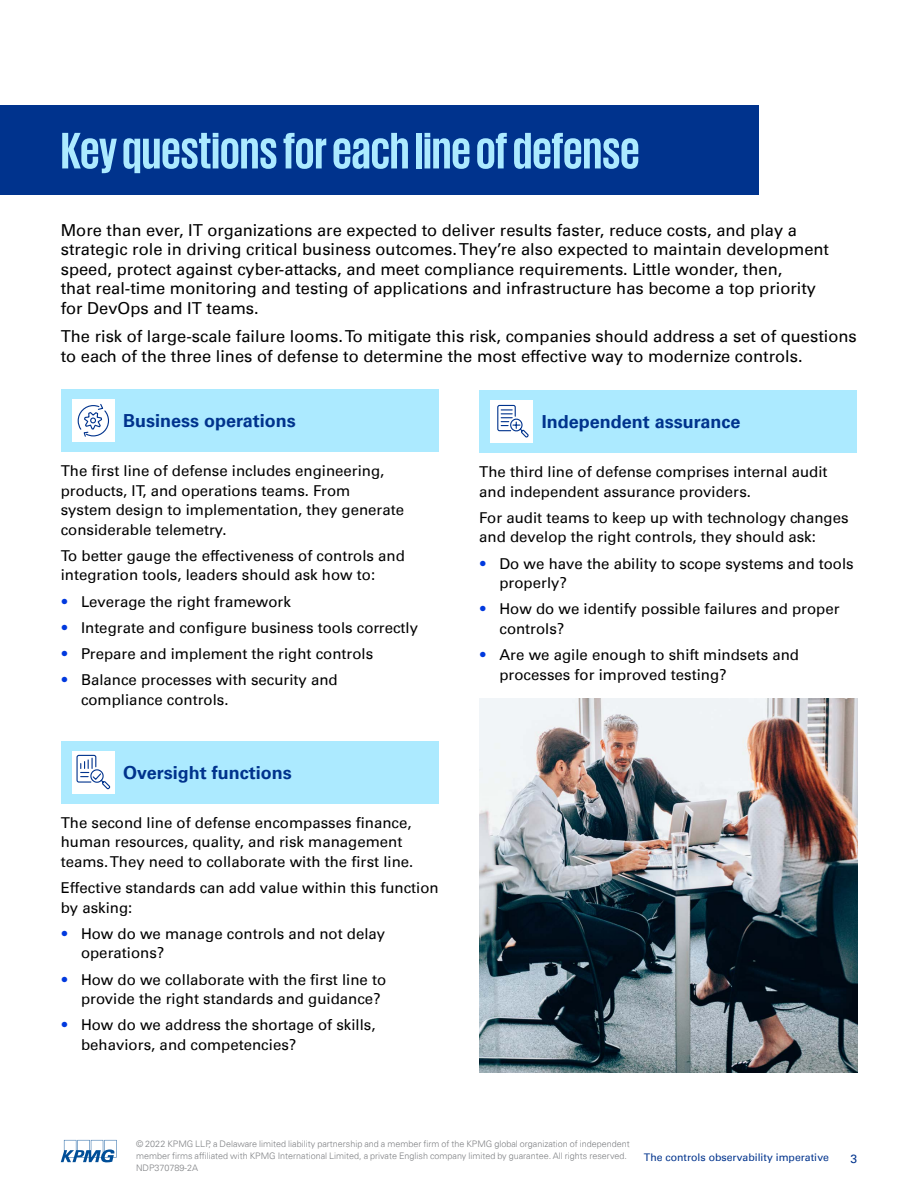
<style>
.page{position:relative;width:918px;height:1188px;background:#fff}
.page>*{position:absolute;margin:0;border:0;box-sizing:border-box;transform-origin:0 0}
.t1{font:700 52.5px "KPMG";color:#aceaff}
.t2{font:700 18px "Univers 65";color:#00338d}
.t3{font:16.5px/19.5px "Univers 55 Roman";color:#000}
.t4{font:15px/19.5px "Univers 55 Roman";color:#000}
.t5{font:12px "Univers 55 Roman";color:#00338d}
.t6{font:10.5px "Univers 55 Roman";color:#00338d}
.t7{font:300 9px/12px "Univers 45";color:#808285}
.s1{font-family:"Univers 45";font-weight:300;color:#0139de}
</style>
<div class="page">
<div style="left:0;top:105px;width:758px;height:90px;background:#00338d"></div>
<div style="left:61px;top:389px;width:378px;height:62px;background:#aceaff"></div>
<div style="left:72px;top:399px;width:43px;height:42px;background:#fff"></div>
<div style="left:479px;top:390px;width:378px;height:62px;background:#aceaff"></div>
<div style="left:490px;top:400px;width:43px;height:42px;background:#fff"></div>
<div style="left:61px;top:741px;width:378px;height:62px;background:#aceaff"></div>
<div style="left:72px;top:751px;width:43px;height:42px;background:#fff"></div>
<img style="left:479px;top:699px;width:378px;height:373px">
<svg style="left:77px;top:404px;width:33px;height:33px"></svg>
<svg style="left:497px;top:404px;width:32px;height:34px"></svg>
<svg style="left:76px;top:754px;width:35px;height:36px"></svg>
<svg style="left:61px;top:1140px;width:56px;height:22px"></svg>
<h1 class="t1" style="left:61px;top:124px;width:580px">Key questions for each line of defense</h1>
<p class="t3" style="left:61px;top:220px;width:770px">More than ever, IT organizations are expected to deliver results faster, reduce costs, and play a strategic role in driving critical business outcomes. They’re also expected to maintain development speed, protect against cyber-attacks, and meet compliance requirements. Little wonder, then,<br>that real-time monitoring and testing of applications and infrastructure has become a top priority for DevOps and IT teams.</p>
<p class="t3" style="left:61px;top:327px;width:798px">The risk of large-scale failure looms. To mitigate this risk, companies should address a set of questions to each of the three lines of defense to determine the most effective way to modernize controls.</p>
<p class="t2" style="left:123px;top:410px;width:174px">Business operations</p>
<p class="t2" style="left:542px;top:411px;width:200px">Independent assurance</p>
<p class="t4" style="left:61px;top:461px;width:345px">The first line of defense includes engineering, products, IT, and operations teams. From system design to implementation, they generate considerable telemetry.</p>
<p class="t4" style="left:61px;top:546px;width:346px">To better gauge the effectiveness of controls and integration tools, leaders should ask how to:</p>
<p class="t4" style="left:61px;top:592px;width:232px"><span class="s1">•</span> Leverage the right framework</p>
<p class="t4" style="left:61px;top:618px;width:359px"><span class="s1">•</span> Integrate and configure business tools correctly</p>
<p class="t4" style="left:61px;top:644px;width:314px"><span class="s1">•</span> Prepare and implement the right controls</p>
<p class="t4" style="left:81px;top:670px;width:258px;text-indent:-20px"><span class="s1">•</span> Balance processes with security and compliance controls.</p>
<p class="t2" style="left:123px;top:762px;width:170px">Oversight functions</p>
<p class="t4" style="left:61px;top:813px;width:354px">The second line of defense encompasses finance, human resources, quality, and risk management teams. They need to collaborate with the first line.</p>
<p class="t4" style="left:61px;top:878px;width:379px">Effective standards can add value within this function by asking:</p>
<p class="t4" style="left:81px;top:924px;width:306px;text-indent:-20px"><span class="s1">•</span> How do we manage controls and not delay operations?</p>
<p class="t4" style="left:81px;top:970px;width:307px;text-indent:-20px"><span class="s1">•</span> How do we collaborate with the first line to provide the right standards and guidance?</p>
<p class="t4" style="left:81px;top:1015px;width:296px;text-indent:-20px"><span class="s1">•</span> How do we address the shortage of skills, behaviors, and competencies?</p>
<p class="t4" style="left:479px;top:462px;width:350px">The third line of defense comprises internal audit and independent assurance providers.</p>
<p class="t4" style="left:479px;top:508px;width:371px">For audit teams to keep up with technology changes and develop the right controls, they should ask:</p>
<p class="t4" style="left:500px;top:554px;width:356px;text-indent:-20px"><span class="s1">•</span> Do we have the ability to scope systems and tools properly?</p>
<p class="t4" style="left:500px;top:599px;width:342px;text-indent:-20px"><span class="s1">•</span> How do we identify possible failures and proper controls?</p>
<p class="t4" style="left:500px;top:645px;width:301px;text-indent:-20px"><span class="s1">•</span> Are we agile enough to shift mindsets and processes for improved testing?</p>
<p class="t7" style="left:136px;top:1138px;width:495px">© 2022 KPMG LLP, a Delaware limited liability partnership and a member firm of the KPMG global organization of independent member firms affiliated with KPMG International Limited, a private English company limited by guarantee. All rights reserved.<br>NDP370789-2A</p>
<p class="t6" style="left:644px;top:1151px;width:187px">The controls observability imperative</p>
<p class="t5" style="left:851px;top:1151px;width:8px">3</p>
</div>
